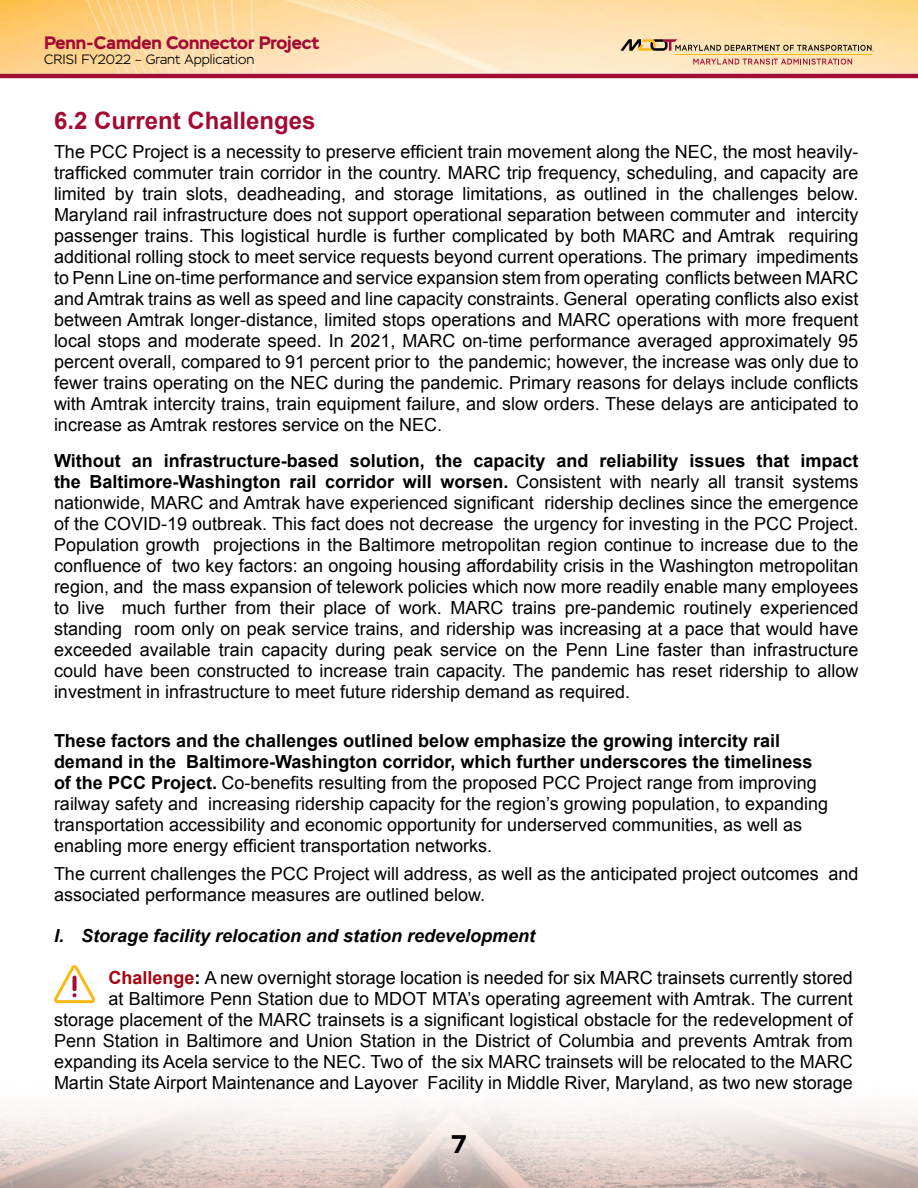
<style>
.page{position:relative;width:918px;height:1188px;background:#fff}
.page>*{position:absolute;margin:0;border:0;box-sizing:border-box;transform-origin:0 0}
.t1{font:700 25.5px "Stem";color:#000}
.Header_2{font:700 24px "Arial";color:#a30b33}
.paragraph{font:18px/21px "Arial";color:#000;text-align:justify}
.t2{font:italic 700 18px "Arial";color:#000}
.t3{font:700 18px "Stem";color:#a30c33}
.t4{font:300 13.5px "Stem";color:#000}
.s1{font-weight:700}
.s2{font-weight:700;color:#a30510}
</style>
<div class="page">
<svg style="left:0;top:1106px;width:918px;height:82px"></svg>
<hr style="left:0;top:74px;width:918px;height:4px;background:#a30c33">
<img style="left:0;top:0;width:918px;height:74px">
<svg style="left:621px;top:39px;width:253px;height:13px;background:#ccb38b"></svg>
<svg style="left:693px;top:59px;width:159px;height:6px"></svg>
<hr style="left:675px;top:54px;width:197px;height:1px;background:#fdb913">
<svg style="left:54px;top:965px;width:41px;height:38px"></svg>
<p class="t3" style="left:44px;top:31px;width:277px">Penn-Camden Connector Project</p>
<p class="t4" style="left:44px;top:51px;width:212px">CRISI FY2022 – Grant Application</p>
<p class="Header_2" style="left:54px;top:105px;width:263px">6.2 Current Challenges</p>
<p class="paragraph" style="left:54px;top:141px;width:806px">The PCC Project is a necessity to preserve efficient train movement along the NEC, the most heavily&shy;trafficked commuter train corridor in the country. MARC trip frequency, scheduling, and capacity are limited by train slots, deadheading, and storage limitations, as outlined in the challenges below.<br>Maryland rail infrastructure does not support operational separation between commuter and intercity passenger trains. This logistical hurdle is further complicated by both MARC and Amtrak requiring additional rolling stock to meet service requests beyond current operations. The primary impediments to Penn Line on-time performance and service expansion stem from operating conflicts between MARC and Amtrak trains as well as speed and line capacity constraints. General operating conflicts also exist between Amtrak longer-distance, limited stops operations and MARC operations with more frequent local stops and moderate speed. In 2021, MARC on-time performance averaged approximately 95 percent overall, compared to 91 percent prior to the pandemic; however, the increase was only due to fewer trains operating on the NEC during the pandemic. Primary reasons for delays include conflicts with Amtrak intercity trains, train equipment failure, and slow orders. These delays are anticipated to increase as Amtrak restores service on the NEC.</p>
<p class="paragraph" style="left:54px;top:450px;width:806px"><span class="s1">Without an infrastructure-based solution, the capacity and reliability issues that impact the Baltimore-Washington rail corridor will worsen.</span> Consistent with nearly all transit systems nationwide, MARC and Amtrak have experienced significant ridership declines since the emergence of the COVID-19 outbreak. This fact does not decrease the urgency for investing in the PCC Project.<br>Population growth projections in the Baltimore metropolitan region continue to increase due to the confluence of two key factors: an ongoing housing affordability crisis in the Washington metropolitan region, and the mass expansion of telework policies which now more readily enable many employees to live much further from their place of work. MARC trains pre-pandemic routinely experienced standing room only on peak service trains, and ridership was increasing at a pace that would have exceeded available train capacity during peak service on the Penn Line faster than infrastructure could have been constructed to increase train capacity. The pandemic has reset ridership to allow investment in infrastructure to meet future ridership demand as required.</p>
<p class="paragraph" style="left:54px;top:731px;width:776px;text-align:left"><span class="s1">These factors and the challenges outlined below emphasize the growing intercity rail demand in the Baltimore-Washington corridor, which further underscores the timeliness of the PCC Project.</span> Co-benefits resulting from the proposed PCC Project range from improving railway safety and increasing ridership capacity for the region’s growing population, to expanding transportation accessibility and economic opportunity for underserved communities, as well as enabling more energy efficient transportation networks.</p>
<p class="paragraph" style="left:54px;top:864px;width:806px">The current challenges the PCC Project will address, as well as the anticipated project outcomes and associated performance measures are outlined below.</p>
<p class="t2" style="left:54px;top:924px;width:483px">I. Storage facility relocation and station redevelopment</p>
<p class="paragraph" style="left:54px;top:967px;width:800px;text-align:right"><span class="s2">Challenge</span><span class="s1">:</span> A new overnight storage location is needed for six MARC trainsets currently stored<br>at Baltimore Penn Station due to MDOT MTA’s operating agreement with Amtrak. The current storage placement of the MARC trainsets is a significant logistical obstacle for the redevelopment of Penn Station in Baltimore and Union Station in the District of Columbia and prevents Amtrak from expanding its Acela service to the NEC. Two of the six MARC trainsets will be relocated to the MARC Martin State Airport Maintenance and Layover Facility in Middle River, Maryland, as two new storage</p>
<p class="t1" style="left:452px;top:1128px;width:16px">7</p>
</div>
